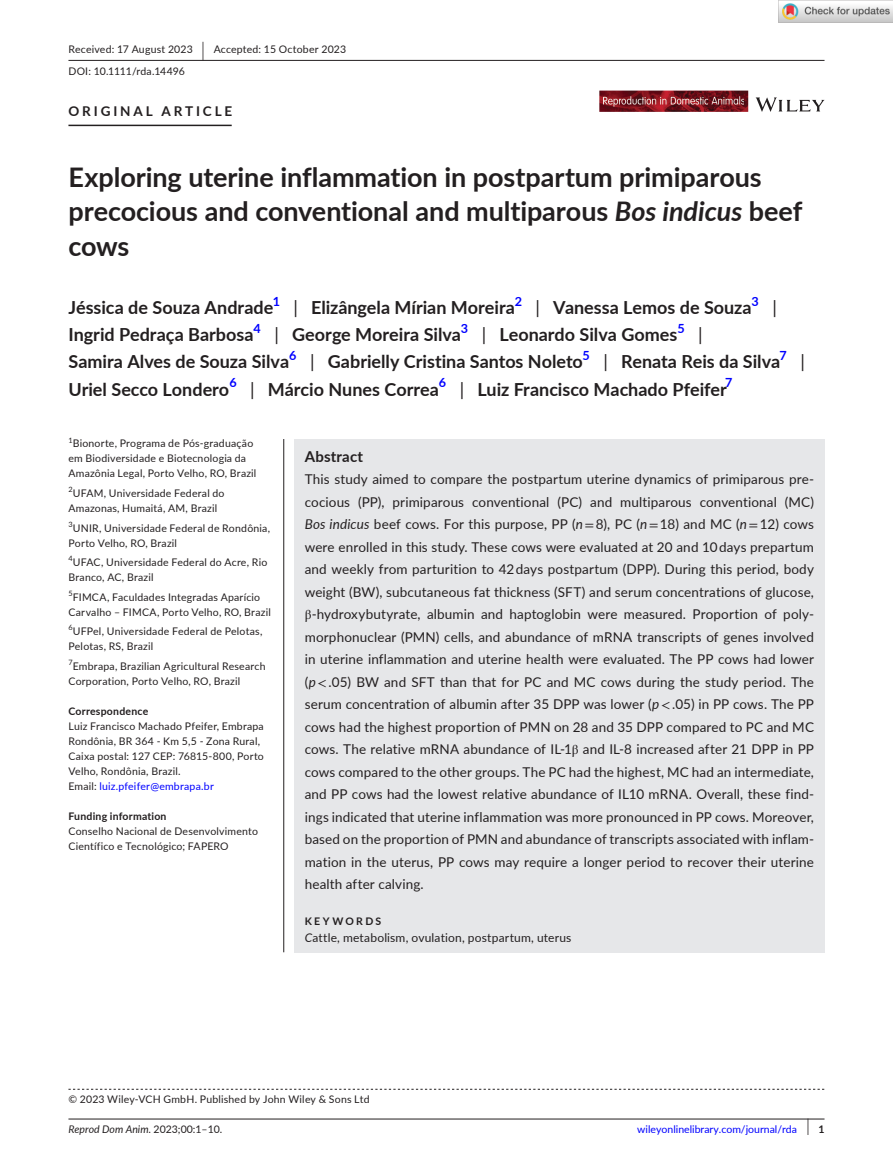
<style>
.page{position:relative;width:893px;height:1174px;background:#fff}
.page>*{position:absolute;margin:0;border:0;box-sizing:border-box;transform-origin:0 0}
.t1{font:700 27px/34.5px "Lato";letter-spacing:-.005em;color:#231f20}
.t2{font:700 18px "Lato";color:#231f20}
.t3{font:18px "Lato";color:#231f20}
.t4{font:700 15px "Lato";letter-spacing:.015em;color:#231f20}
.t5{font:13.5px/22.5px "Lato";letter-spacing:.01em;color:#231f20;text-align:justify}
.t6{font:700 13.5px "Lato";letter-spacing:.215em;color:#231f20}
.t7{font:700 12.6px "Lato";color:#00f}
.t8{font:12px "Lato";letter-spacing:.015em;color:#231f20}
.t9{font:10.5px/15px "Lato";letter-spacing:.02em;color:#231f20}
.t10{font:10.5px "Lato";color:#00f}
.t11{font:700 10.5px "Lato";letter-spacing:.02em;color:#231f20}
.t12{font:italic 10.5px "Lato";color:#231f20}
.t13{font:700 10.5px "Lato";letter-spacing:.22em;color:#231f20}
.s1{font-size:19.65px}
.s2{font-style:italic}
.s3{font-weight:400}
.s4{color:#00f}
.s5{font-family:"STIX"}
.s6{font-style:normal}
.s7{font-size:17.4px;color:#231f20}
.s8{font-weight:700;color:#231f20}
</style>
<div class="page">
<hr style="left:68px;top:1118px;width:756px;height:1px;background:#231f20">
<svg style="left:756px;top:97px;width:68px;height:15px"></svg>
<img style="left:599px;top:91px;width:149px;height:21px">
<img style="left:604px;top:96px;width:140px;height:10px">
<hr style="left:68px;top:60px;width:756px;height:1px;background:#231f20">
<hr style="left:68px;top:125px;width:164px;height:1px;background:#231f20">
<svg style="left:68px;top:1088px;width:756px;height:1px"></svg>
<div style="left:294px;top:439px;width:530px;height:513px;background:#e6e7e9"></div>
<hr style="left:283px;top:439px;width:1px;height:513px;background:#231f20">
<img style="left:779px;top:0;width:114px;height:23px">
<p class="t9" style="left:68px;top:38px;width:279px;line-height:21.8px">Received: 17 August 2023 <span class="s1">|</span> Accepted: 15 October 2023<br>DOI: 10.1111/rda.14496</p>
<p class="t6" style="left:68px;top:101px;width:165px">ORIGINAL ARTICLE</p>
<h1 class="t1" style="left:68px;top:159px;width:735px">Exploring uterine inflammation in postpartum primiparous precocious and conventional and multiparous <span class="s2">Bos indicus</span> beef cows</h1>
<h2 class="t2" style="left:68px;top:295px;width:206px">Jéssica de Souza Andrade</h2>
<p class="t7" style="left:273px;top:292px;width:9px">1</p>
<h2 class="t2" style="left:293px;top:295px;width:223px"><span class="s3">|</span> Elizângela Mírian Moreira</h2>
<p class="t7" style="left:515px;top:292px;width:9px">2</p>
<h2 class="t2" style="left:536px;top:295px;width:218px"><span class="s3">|</span> Vanessa Lemos de Souza</h2>
<p class="t7" style="left:752px;top:292px;width:9px">3</p>
<h2 class="t3" style="left:772px;top:295px;width:6px">|</h2>
<h2 class="t2" style="left:68px;top:322px;width:187px">Ingrid Pedraça Barbosa</h2>
<p class="t7" style="left:254px;top:319px;width:9px">4</p>
<h2 class="t2" style="left:274px;top:322px;width:188px"><span class="s3">|</span> George Moreira Silva</h2>
<p class="t7" style="left:461px;top:319px;width:9px">3</p>
<h2 class="t2" style="left:482px;top:322px;width:197px"><span class="s3">|</span> Leonardo Silva Gomes</h2>
<p class="t7" style="left:677px;top:319px;width:9px">5</p>
<h2 class="t3" style="left:698px;top:322px;width:6px">|</h2>
<h2 class="t2" style="left:68px;top:349px;width:222px">Samira Alves de Souza Silva</h2>
<p class="t7" style="left:289px;top:346px;width:9px">6</p>
<h2 class="t2" style="left:310px;top:349px;width:274px"><span class="s3">|</span> Gabrielly Cristina Santos Noleto</h2>
<p class="t7" style="left:583px;top:346px;width:9px">5</p>
<h2 class="t2" style="left:603px;top:349px;width:178px"><span class="s3">|</span> Renata Reis da Silva</h2>
<p class="t7" style="left:779px;top:346px;width:9px">7</p>
<h2 class="t3" style="left:800px;top:349px;width:6px">|</h2>
<h2 class="t2" style="left:68px;top:376px;width:162px">Uriel Secco Londero</h2>
<p class="t7" style="left:229px;top:373px;width:9px">6</p>
<h2 class="t2" style="left:250px;top:376px;width:190px"><span class="s3">|</span> Márcio Nunes Correa</h2>
<p class="t7" style="left:439px;top:373px;width:9px">6</p>
<h2 class="t2" style="left:460px;top:376px;width:269px"><span class="s3">|</span> Luiz Francisco Machado Pfeifer</h2>
<p class="t7" style="left:725px;top:373px;width:9px">7</p>
<p class="t9" style="left:68px;top:436px;width:189px"><sup>1</sup>Bionorte, Programa de Pós-graduação em Biodiversidade e Biotecnologia da<br>Amazônia Legal, Porto Velho, RO, Brazil</p>
<p class="t9" style="left:68px;top:485px;width:158px"><sup>2</sup>UFAM, Universidade Federal do<br>Amazonas, Humaitá, AM, Brazil</p>
<p class="t9" style="left:68px;top:520px;width:203px"><sup>3</sup>UNIR, Universidade Federal de Rondônia,<br>Porto Velho, RO, Brazil</p>
<p class="t9" style="left:68px;top:554px;width:200px"><sup>4</sup>UFAC, Universidade Federal do Acre, Rio<br>Branco, AC, Brazil</p>
<p class="t9" style="left:68px;top:589px;width:204px"><sup>5</sup>FIMCA, Faculdades Integradas Aparício<br>Carvalho – FIMCA, Porto Velho, RO, Brazil</p>
<p class="t9" style="left:68px;top:623px;width:195px"><sup>6</sup>UFPel, Universidade Federal de Pelotas,<br>Pelotas, RS, Brazil</p>
<p class="t9" style="left:68px;top:658px;width:199px"><sup>7</sup>Embrapa, Brazilian Agricultural Research<br>Corporation, Porto Velho, RO, Brazil</p>
<p class="t11" style="left:68px;top:703px;width:81px">Correspondence</p>
<p class="t9" style="left:68px;top:718px;width:197px">Luiz Francisco Machado Pfeifer, Embrapa Rondônia, BR 364 - Km 5,5 - Zona Rural, Caixa postal: 127 CEP: 76815-800, Porto Velho, Rondônia, Brazil.<br>Email: <span class="s4">luiz.pfeifer@embrapa.br</span></p>
<p class="t11" style="left:68px;top:808px;width:100px">Funding information</p>
<p class="t9" style="left:68px;top:823px;width:191px">Conselho Nacional de Desenvolvimento<br>Científico e Tecnológico; FAPERO</p>
<p class="t4" style="left:305px;top:445px;width:60px">Abstract</p>
<p class="t5" style="left:305px;top:467px;width:511px">This study aimed to compare the postpartum uterine dynamics of primiparous pre&shy;cocious (PP), primiparous conventional (PC) and multiparous conventional (MC)<br><span class="s2">Bos indicus</span> beef cows. For this purpose, PP (<span class="s2">n</span><span class="s5">=</span> 8), PC (<span class="s2">n</span><span class="s5">=</span> 18) and MC (<span class="s2">n</span><span class="s5">=</span> 12) cows were enrolled in this study. These cows were evaluated at 20 and 10 days prepartum and weekly from parturition to 42 days postpartum (DPP). During this period, body weight (BW), subcutaneous fat thickness (SFT) and serum concentrations of glucose, <span class="s5">β</span>-hydroxybutyrate, albumin and haptoglobin were measured. Proportion of poly&shy;morphonuclear (PMN) cells, and abundance of mRNA transcripts of genes involved in uterine inflammation and uterine health were evaluated. The PP cows had lower (<span class="s2">p</span><span class="s5">&lt;</span> .05) BW and SFT than that for PC and MC cows during the study period. The serum concentration of albumin after 35 DPP was lower (<span class="s2">p</span><span class="s5">&lt;</span> .05) in PP cows. The PP cows had the highest proportion of PMN on 28 and 35 DPP compared to PC and MC cows. The relative mRNA abundance of IL-1<span class="s5">β</span> and IL-8 increased after 21 DPP in PP cows compared to the other groups. The PC had the highest, MC had an intermediate, and PP cows had the lowest relative abundance of IL10 mRNA. Overall, these find&shy;ings indicated that uterine inflammation was more pronounced in PP cows. Moreover, based on the proportion of PMN and abundance of transcripts associated with inflam&shy;mation in the uterus, PP cows may require a longer period to recover their uterine health after calving.</p>
<p class="t13" style="left:305px;top:913px;width:78px">KEYWORDS</p>
<p class="t8" style="left:305px;top:928px;width:268px"><span class="s2">C</span>attle, metabolism, ovulation, postpartum, uterus</p>
<p class="t9" style="left:68px;top:1091px;width:303px">© 2023 Wiley-VCH GmbH. Published by John Wiley &amp; Sons Ltd</p>
<p class="t12" style="left:68px;top:1121px;width:155px">Reprod Dom Anim. <span class="s6">2023;00:1–10.</span></p>
<p class="t10" style="left:637px;top:1121px;width:189px">wileyonlinelibrary.com/journal/rda <span class="s7">|</span> <span class="s8">1</span></p>
</div>
